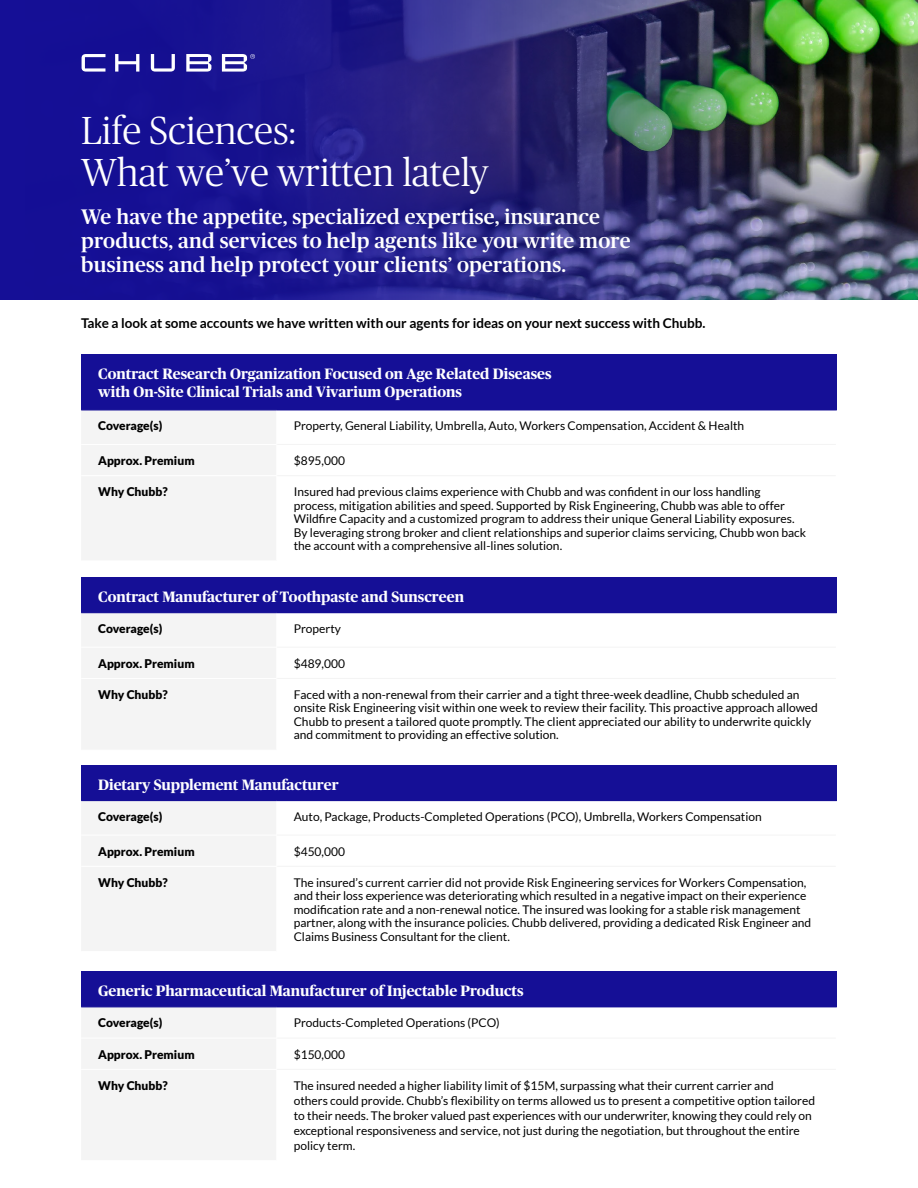
<style>
.page{position:relative;width:918px;height:1188px;background:#fff}
.page>*{position:absolute;margin:0;border:0;box-sizing:border-box;transform-origin:0 0}
.Page_Title{font:300 39px/42px "Chubb Publico";color:#fff}
.Intro{font:500 21px/24px "Chubb Publico";letter-spacing:.01em;color:#fff}
.Chart_Head{font:700 15px/18px "Chubb Publico";color:#fff}
.Lato_Bold_H1{font:700 13.5px "Lato";color:#000}
.Chart_Body{font:12px/13.5px "Lato";color:#000}
.Chart_List{font:900 12px "Lato";color:#000}
</style>
<div class="page">
<img style="left:795px;top:0;width:123px;height:70px">
<img style="left:516px;top:0;width:279px;height:70px">
<svg style="left:0;top:0;width:516px;height:70px;background:#201b8f"></svg>
<img style="left:0;top:70px;width:918px;height:230px">
<svg style="left:82px;top:54px;width:173px;height:18px"></svg>
<div style="left:81px;top:355px;width:755px;height:55px;background:#150f96"></div>
<div style="left:81px;top:410px;width:195px;height:150px;background:#f4f4f4"></div>
<hr style="left:81px;top:444px;width:195px;height:1px;background:#fff">
<hr style="left:81px;top:475px;width:195px;height:1px;background:#fff">
<hr style="left:277px;top:444px;width:559px;height:1px;background:#f4f4f4">
<hr style="left:277px;top:475px;width:559px;height:1px;background:#f4f4f4">
<hr style="left:277px;top:409px;width:560px;height:1px;background:#150f96">
<hr style="left:836px;top:355px;width:1px;height:54px;background:#150f96">
<div style="left:81px;top:578px;width:755px;height:35px;background:#150f96"></div>
<div style="left:81px;top:613px;width:195px;height:136px;background:#f4f4f4"></div>
<hr style="left:81px;top:647px;width:195px;height:1px;background:#fff">
<hr style="left:81px;top:678px;width:195px;height:1px;background:#fff">
<hr style="left:277px;top:647px;width:559px;height:1px;background:#f4f4f4">
<hr style="left:277px;top:678px;width:559px;height:1px;background:#f4f4f4">
<hr style="left:277px;top:612px;width:560px;height:1px;background:#150f96">
<hr style="left:836px;top:578px;width:1px;height:34px;background:#150f96">
<div style="left:81px;top:765px;width:755px;height:36px;background:#150f96"></div>
<div style="left:81px;top:801px;width:195px;height:150px;background:#f4f4f4"></div>
<hr style="left:81px;top:835px;width:195px;height:1px;background:#fff">
<hr style="left:81px;top:866px;width:195px;height:1px;background:#fff">
<hr style="left:277px;top:835px;width:559px;height:1px;background:#f4f4f4">
<hr style="left:277px;top:866px;width:559px;height:1px;background:#f4f4f4">
<hr style="left:277px;top:800px;width:560px;height:1px;background:#150f96">
<hr style="left:836px;top:765px;width:1px;height:35px;background:#150f96">
<div style="left:81px;top:972px;width:755px;height:35px;background:#150f96"></div>
<div style="left:81px;top:1007px;width:195px;height:153px;background:#f4f4f4"></div>
<hr style="left:81px;top:1038px;width:195px;height:1px;background:#fff">
<hr style="left:81px;top:1069px;width:195px;height:1px;background:#fff">
<hr style="left:277px;top:1069px;width:559px;height:1px;background:#f4f4f4">
<hr style="left:277px;top:1038px;width:559px;height:1px;background:#f4f4f4">
<hr style="left:277px;top:1006px;width:560px;height:1px;background:#150f96">
<hr style="left:836px;top:972px;width:1px;height:34px;background:#150f96">
<h1 class="Page_Title" style="left:81px;top:107px;width:409px">Life Sciences:<br>What we’ve written lately</h1>
<p class="Intro" style="left:81px;top:204px;width:551px">We have the appetite, specialized expertise, insurance products, and services to help agents like you write more business and help protect your clients’ operations.</p>
<h1 class="Lato_Bold_H1" style="left:81px;top:316px;width:626px">Take a look at some accounts we have written with our agents for ideas on your next success with Chubb.</h1>
<h1 class="Chart_Head" style="left:98px;top:364px;width:455px">Contract Research Organization Focused on Age Related Diseases with On-Site Clinical Trials and Vivarium Operations</h1>
<h2 class="Chart_List" style="left:98px;top:419px;width:66px">Coverage(s)</h2>
<p class="Chart_Body" style="left:294px;top:419px;width:452px">Property, General Liability, Umbrella, Auto, Workers Compensation, Accident &amp; Health</p>
<h2 class="Chart_List" style="left:98px;top:453px;width:98px">Approx. Premium</h2>
<p class="Chart_Body" style="left:294px;top:454px;width:53px">$895,000</p>
<h2 class="Chart_List" style="left:98px;top:485px;width:71px">Why Chubb?</h2>
<p class="Chart_Body" style="left:294px;top:485px;width:514px">Insured had previous claims experience with Chubb and was confident in our loss handling process, mitigation abilities and speed. Supported by Risk Engineering, Chubb was able to offer Wildfire Capacity and a customized program to address their unique General Liability exposures.<br>By leveraging strong broker and client relationships and superior claims servicing, Chubb won back the account with a comprehensive all-lines solution.</p>
<h1 class="Chart_Head" style="left:98px;top:587px;width:367px">Contract Manufacturer of Toothpaste and Sunscreen</h1>
<h2 class="Chart_List" style="left:98px;top:622px;width:66px">Coverage(s)</h2>
<p class="Chart_Body" style="left:294px;top:622px;width:49px">Property</p>
<h2 class="Chart_List" style="left:98px;top:656px;width:98px">Approx. Premium</h2>
<p class="Chart_Body" style="left:294px;top:656px;width:53px">$489,000</p>
<h2 class="Chart_List" style="left:98px;top:687px;width:71px">Why Chubb?</h2>
<p class="Chart_Body" style="left:294px;top:688px;width:526px">Faced with a non-renewal from their carrier and a tight three-week deadline, Chubb scheduled an onsite Risk Engineering visit within one week to review their facility. This proactive approach allowed Chubb to present a tailored quote promptly. The client appreciated our ability to underwrite quickly and commitment to providing an effective solution.</p>
<h1 class="Chart_Head" style="left:98px;top:775px;width:242px">Dietary Supplement Manufacturer</h1>
<h2 class="Chart_List" style="left:98px;top:810px;width:66px">Coverage(s)</h2>
<p class="Chart_Body" style="left:294px;top:810px;width:470px">Auto, Package, Products-Completed Operations (PCO), Umbrella, Workers Compensation</p>
<h2 class="Chart_List" style="left:98px;top:844px;width:98px">Approx. Premium</h2>
<p class="Chart_Body" style="left:294px;top:844px;width:53px">$450,000</p>
<h2 class="Chart_List" style="left:98px;top:875px;width:71px">Why Chubb?</h2>
<p class="Chart_Body" style="left:294px;top:876px;width:519px">The insured’s current carrier did not provide Risk Engineering services for Workers Compensation, and their loss experience was deteriorating which resulted in a negative impact on their experience modification rate and a non-renewal notice. The insured was looking for a stable risk management partner, along with the insurance policies. Chubb delivered, providing a dedicated Risk Engineer and Claims Business Consultant for the client.</p>
<h1 class="Chart_Head" style="left:98px;top:981px;width:427px">Generic Pharmaceutical Manufacturer of Injectable Products</h1>
<h2 class="Chart_List" style="left:98px;top:1016px;width:66px">Coverage(s)</h2>
<p class="Chart_Body" style="left:294px;top:1016px;width:207px">Products-Completed Operations (PCO)</p>
<h2 class="Chart_List" style="left:98px;top:1047px;width:98px">Approx. Premium</h2>
<p class="Chart_Body" style="left:294px;top:1047px;width:53px">$150,000</p>
<h2 class="Chart_List" style="left:98px;top:1078px;width:71px">Why Chubb?</h2>
<p class="Chart_Body" style="left:294px;top:1078px;width:523px;line-height:15px">The insured needed a higher liability limit of $15M, surpassing what their current carrier and<br>others could provide. Chubb’s flexibility on terms allowed us to present a competitive option tailored to their needs. The broker valued past experiences with our underwriter, knowing they could rely on exceptional responsiveness and service, not just during the negotiation, but throughout the entire policy term.</p>
</div>
